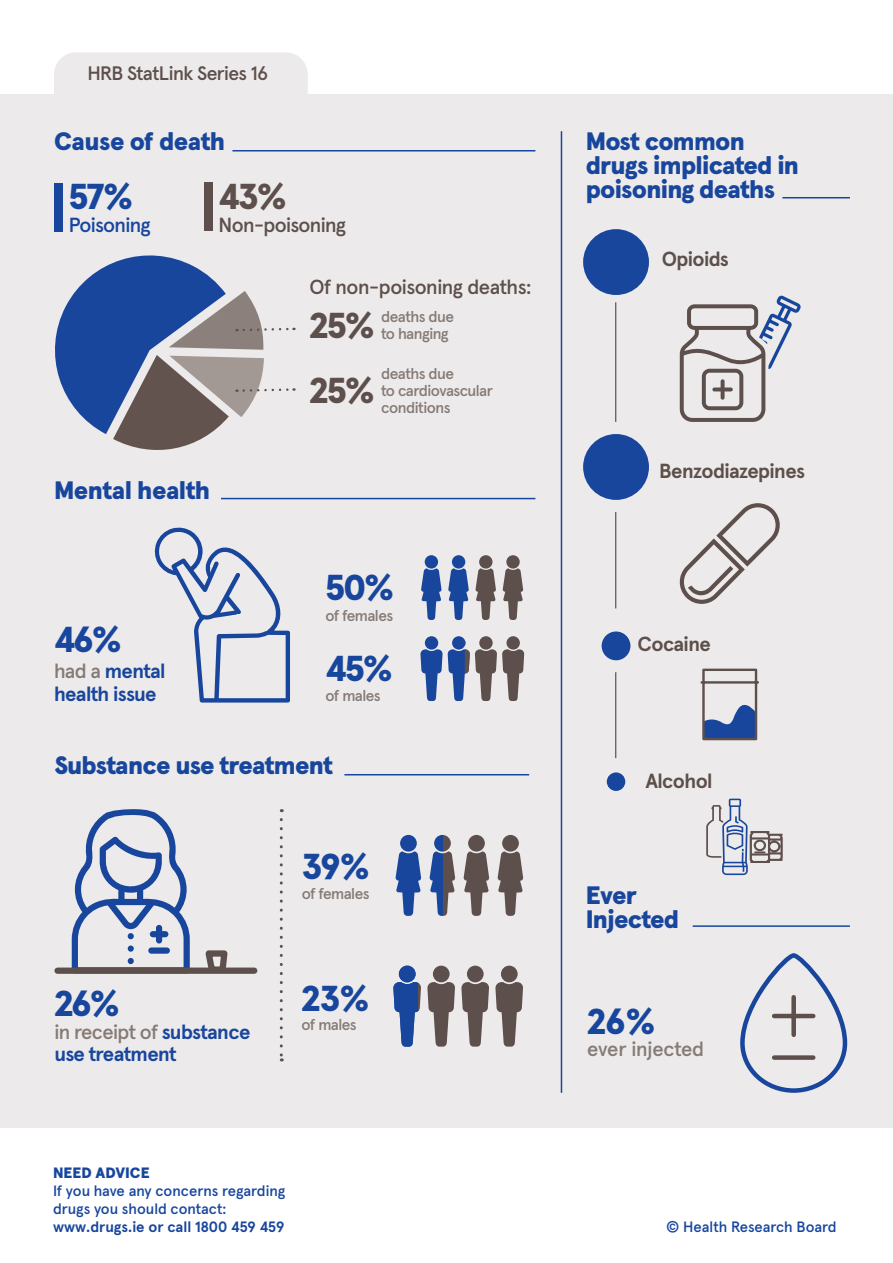
<style>
.page{position:relative;width:893px;height:1263px;background:#fff}
.page>*{position:absolute;margin:0;border:0;box-sizing:border-box;transform-origin:0 0}
.t1{font:900 36px "Apercu Pro";letter-spacing:-.05em;color:#18469d}
.t2{font:900 36px "Apercu Pro";color:#5d4f4b}
.t3{font:900 25.2px/24px "Apercu Pro";letter-spacing:-.03em;color:#18469d}
.t4{font:700 20.4px/22.8px "Apercu Pro";letter-spacing:-.035em;color:#18469d}
.t5{font:700 20.4px "Apercu Pro";letter-spacing:-.03em;color:#5d4f4b}
.t6{font:500 20.4px "Apercu Pro";letter-spacing:-.03em;color:#5d4f4b}
.t7{font:500 20.4px "Apercu Pro";letter-spacing:-.01em;color:#857a75}
.t8{font:500 20.4px "Apercu Pro";letter-spacing:-.035em;color:#18469d}
.t9{font:500 19.5px "Apercu Pro";letter-spacing:-.03em;color:#5d4f4b}
.t10{font:500 15.6px/16.8px "Apercu Pro";letter-spacing:-.03em;color:#857a75}
.t11{font:500 15px/18px "Apercu Pro";letter-spacing:-.005em;color:#18469d}
.t12{font:700 15px "Apercu Pro";color:#18469d}
.t13{font:900 15px "Apercu Pro";color:#18469d}
.s1{font-weight:500;color:#857a75}
</style>
<div class="page">
<div style="left:0;top:95px;width:893px;height:1033px;background:#eceaea"></div>
<svg style="left:679px;top:503px;width:101px;height:101px"></svg>
<hr style="left:615px;top:302px;width:1px;height:120px;background:#5d4f4b">
<hr style="left:615px;top:512px;width:1px;height:96px;background:#5d4f4b">
<hr style="left:615px;top:672px;width:1px;height:86px;background:#5d4f4b">
<svg style="left:680px;top:296px;width:121px;height:126px"></svg>
<hr style="left:561px;top:131px;width:1px;height:962px;background:#18469d">
<hr style="left:782px;top:197px;width:68px;height:1px;background:#18469d">
<hr style="left:693px;top:925px;width:157px;height:2px;background:#18469d">
<div style="left:54px;top:52px;width:254px;height:43px;background:#eceaea"></div>
<div style="left:425px;top:555px;width:13px;height:14px;background:#18469d;border-radius:50%"></div>
<svg style="left:421px;top:568px;width:21px;height:52px"></svg>
<div style="left:452px;top:555px;width:13px;height:14px;background:#18469d;border-radius:50%"></div>
<svg style="left:448px;top:568px;width:21px;height:52px"></svg>
<div style="left:479px;top:555px;width:13px;height:14px;background:#5d4f4b;border-radius:50%"></div>
<svg style="left:475px;top:568px;width:21px;height:52px"></svg>
<div style="left:506px;top:555px;width:14px;height:14px;background:#5d4f4b;border-radius:50%"></div>
<svg style="left:503px;top:568px;width:20px;height:52px"></svg>
<svg style="left:154px;top:527px;width:136px;height:176px"></svg>
<hr style="left:221px;top:498px;width:314px;height:1px;background:#18469d">
<hr style="left:344px;top:774px;width:185px;height:1px;background:#18469d">
<div style="left:54px;top:184px;width:9px;height:48px;background:#18469d"></div>
<div style="left:204px;top:183px;width:8px;height:48px;background:#5d4f4b"></div>
<hr style="left:232px;top:150px;width:303px;height:1px;background:#18469d">
<div style="left:425px;top:636px;width:13px;height:14px;background:#18469d;border-radius:50%"></div>
<div style="left:452px;top:636px;width:13px;height:14px;background:#18469d;border-radius:50%"></div>
<svg style="left:479px;top:636px;width:14px;height:14px"></svg>
<svg style="left:506px;top:636px;width:14px;height:14px"></svg>
<svg style="left:420px;top:640px;width:104px;height:61px"></svg>
<svg style="left:280px;top:819px;width:3px;height:242px"></svg>
<svg style="left:72px;top:809px;width:118px;height:158px"></svg>
<div style="left:128px;top:945px;width:6px;height:7px;background:#18469d;border-radius:50%"></div>
<div style="left:57px;top:967px;width:197px;height:7px;background:#5d4f4b"></div>
<svg style="left:201px;top:950px;width:30px;height:24px"></svg>
<div style="left:400px;top:835px;width:17px;height:17px;background:#18469d;border-radius:50%"></div>
<svg style="left:395px;top:851px;width:26px;height:65px"></svg>
<div style="left:468px;top:835px;width:17px;height:17px;background:#5d4f4b;border-radius:50%"></div>
<svg style="left:463px;top:851px;width:26px;height:65px"></svg>
<div style="left:502px;top:835px;width:17px;height:17px;background:#5d4f4b;border-radius:50%"></div>
<svg style="left:497px;top:851px;width:26px;height:65px"></svg>
<svg style="left:429px;top:835px;width:26px;height:81px"></svg>
<div style="left:399px;top:966px;width:17px;height:16px;background:#18469d;border-radius:50%"></div>
<svg style="left:427px;top:982px;width:28px;height:64px"></svg>
<div style="left:433px;top:966px;width:17px;height:16px;background:#5d4f4b;border-radius:50%"></div>
<svg style="left:461px;top:982px;width:28px;height:64px"></svg>
<div style="left:467px;top:966px;width:17px;height:16px;background:#5d4f4b;border-radius:50%"></div>
<svg style="left:495px;top:982px;width:28px;height:64px"></svg>
<div style="left:501px;top:966px;width:17px;height:16px;background:#5d4f4b;border-radius:50%"></div>
<svg style="left:393px;top:982px;width:28px;height:64px"></svg>
<svg style="left:700px;top:668px;width:59px;height:73px"></svg>
<div style="left:583px;top:229px;width:66px;height:66px;background:#18469d;border-radius:50%"></div>
<div style="left:602px;top:631px;width:28px;height:29px;background:#18469d;border-radius:50%"></div>
<div style="left:607px;top:772px;width:18px;height:19px;background:#18469d;border-radius:50%"></div>
<svg style="left:55px;top:255px;width:239px;height:195px"></svg>
<svg style="left:740px;top:953px;width:108px;height:140px"></svg>
<hr style="left:774px;top:1014px;width:39px;height:4px;background:#5d4f4b">
<div style="left:791px;top:997px;width:5px;height:38px;background:#5d4f4b"></div>
<div style="left:774px;top:1055px;width:39px;height:5px;background:#5d4f4b"></div>
<div style="left:583px;top:434px;width:66px;height:66px;background:#18469d;border-radius:50%"></div>
<svg style="left:706px;top:799px;width:77px;height:76px"></svg>
<p class="t9" style="left:87px;top:58px;width:182px">HRB StatLink Series 16</p>
<p class="t3" style="left:54px;top:127px;width:173px">Cause of death</p>
<h1 class="t1" style="left:69px;top:168px;width:66px">57%</h1>
<p class="t8" style="left:69px;top:209px;width:84px">Poisoning</p>
<h1 class="t2" style="left:219px;top:168px;width:70px">43%</h1>
<p class="t6" style="left:219px;top:209px;width:129px">Non-poisoning</p>
<p class="t6" style="left:310px;top:271px;width:223px">Of non-poisoning deaths:</p>
<h1 class="t2" style="left:310px;top:297px;width:67px">25%</h1>
<p class="t10" style="left:381px;top:307px;width:75px">deaths due to hanging</p>
<h1 class="t2" style="left:310px;top:362px;width:67px">25%</h1>
<p class="t10" style="left:381px;top:364px;width:113px">deaths due<br>to cardiovascular conditions</p>
<p class="t3" style="left:54px;top:476px;width:158px">Mental health</p>
<h1 class="t1" style="left:54px;top:611px;width:69px">46%</h1>
<p class="t4" style="left:54px;top:658px;width:113px"><span class="s1">had a</span> mental health issue</p>
<h1 class="t1" style="left:326px;top:559px;width:70px">50%</h1>
<p class="t10" style="left:326px;top:606px;width:69px">of females</p>
<h1 class="t1" style="left:326px;top:639px;width:69px">45%</h1>
<p class="t10" style="left:326px;top:686px;width:57px">of males</p>
<p class="t3" style="left:54px;top:751px;width:280px">Substance use treatment</p>
<h1 class="t1" style="left:54px;top:975px;width:67px">26%</h1>
<p class="t4" style="left:54px;top:1018px;width:198px"><span class="s1">in receipt of</span> substance use treatment</p>
<h1 class="t1" style="left:302px;top:838px;width:69px">39%</h1>
<p class="t10" style="left:302px;top:884px;width:69px">of females</p>
<h1 class="t1" style="left:301px;top:969px;width:70px">23%</h1>
<p class="t10" style="left:301px;top:1015px;width:57px">of males</p>
<p class="t13" style="left:53px;top:1161px;width:98px">NEED ADVICE</p>
<p class="t11" style="left:53px;top:1181px;width:234px">If you have any concerns regarding drugs you should contact:</p>
<p class="t12" style="left:53px;top:1215px;width:233px">www.drugs.ie or call 1800 459 459</p>
<p class="t3" style="left:586px;top:127px;width:215px">Most common drugs implicated in poisoning deaths</p>
<p class="t5" style="left:662px;top:243px;width:69px">Opioids</p>
<p class="t5" style="left:659px;top:455px;width:147px">Benzodiazepines</p>
<p class="t5" style="left:638px;top:628px;width:75px">Cocaine</p>
<p class="t5" style="left:645px;top:765px;width:69px">Alcohol</p>
<p class="t3" style="left:586px;top:881px;width:95px">Ever<br>Injected</p>
<h1 class="t1" style="left:587px;top:992px;width:70px">26%</h1>
<p class="t7" style="left:587px;top:1033px;width:118px">ever injected</p>
<p class="t11" style="left:666px;top:1217px;width:172px">© Health Research Board</p>
</div>
